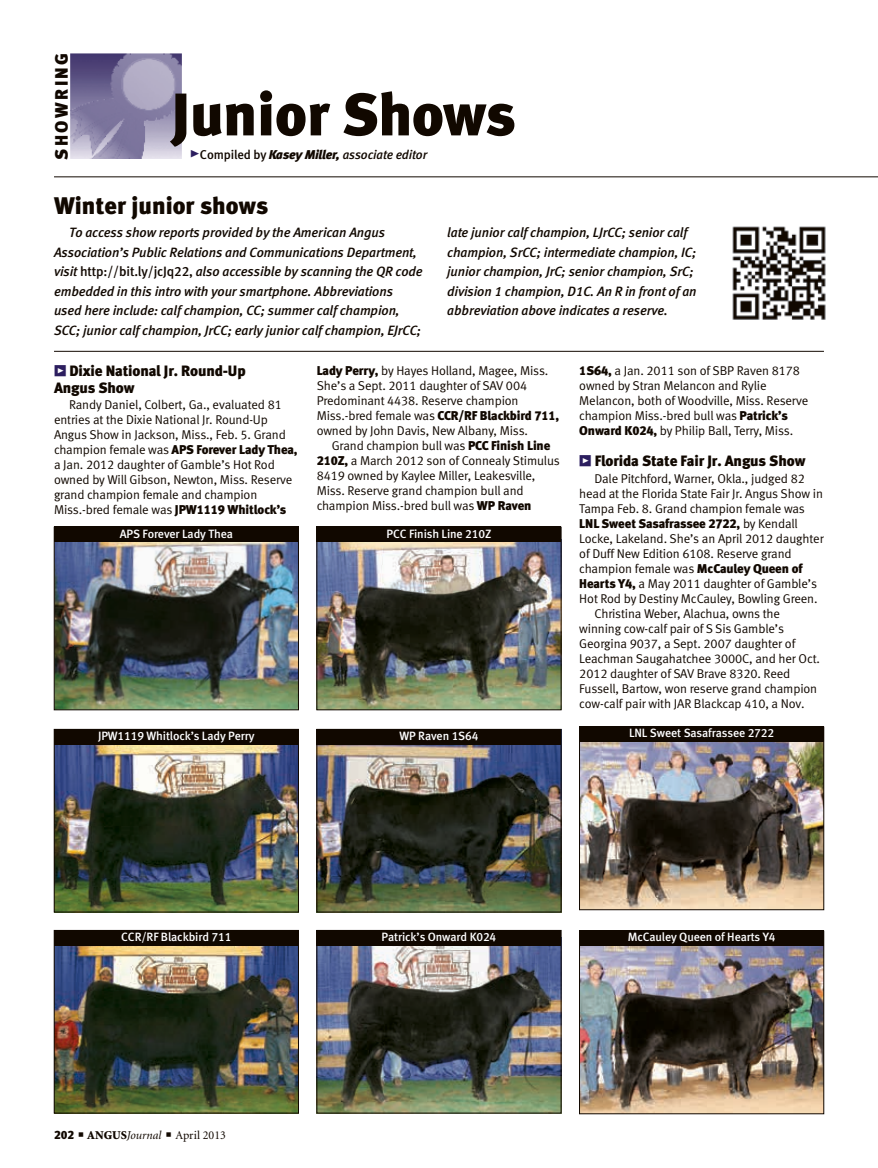
<style>
.page{position:relative;width:878px;height:1168px;background:#fff}
.page>*{position:absolute;margin:0;border:0;box-sizing:border-box;transform-origin:0 0}
.t1{font:60px "Meta Black LF";letter-spacing:-.01em;color:#110800}
.column_headline{font:24px "Meta Black LF";color:#110800}
.t2{font:18px "Meta Black LF";letter-spacing:.135em;color:#110800}
.Test_heading{font:15px/16.5px "Meta Black LF";letter-spacing:-.01em;color:#110800}
.column_intro{font:italic 13.5px/19.5px "Meta Medium LF";letter-spacing:-.01em;color:#110800}
.Test_copy{font:12.75px/15px "Meta Normal LF";letter-spacing:-.01em;color:#110800}
.t3{font:italic 12.75px "Meta Medium LF";letter-spacing:-.01em;color:#110800}
.White_animal_name{font:12px "Meta Medium LF";letter-spacing:-.01em;color:#fff}
.t4{font:12px "Minion";color:#110800}
.s1{font-family:"Meta Black Caps Expert";font-style:normal;font-size:21px;color:#2c1e5f}
.s2{font-style:normal}
.s3{font-family:"Meta Black LF"}
.s4{font-family:"Meta Black Caps Expert";color:#2c1e5f}
.s5{font-weight:900}
.s6{font-style:italic}
</style>
<div class="page">
<img style="left:71px;top:53px;width:110px;height:106px">
<hr style="left:54px;top:177px;width:824px;height:1px;background:#110800">
<img style="left:56px;top:945px;width:240px;height:166px">
<div style="left:54px;top:930px;width:244px;height:183px;border:1px solid #110800"></div>
<div style="left:54px;top:930px;width:244px;height:15px;background:#110800"></div>
<img style="left:318px;top:945px;width:241px;height:166px">
<div style="left:316px;top:930px;width:245px;height:183px;border:1px solid #110800"></div>
<div style="left:316px;top:930px;width:245px;height:15px;background:#110800"></div>
<img style="left:318px;top:744px;width:241px;height:166px">
<div style="left:316px;top:729px;width:245px;height:183px;border:1px solid #110800"></div>
<div style="left:316px;top:729px;width:245px;height:15px;background:#110800"></div>
<img style="left:581px;top:742px;width:241px;height:166px">
<div style="left:579px;top:727px;width:245px;height:183px;border:1px solid #110800"></div>
<div style="left:579px;top:727px;width:245px;height:15px;background:#110800"></div>
<img style="left:56px;top:542px;width:240px;height:166px">
<div style="left:54px;top:527px;width:244px;height:183px;border:1px solid #110800"></div>
<div style="left:54px;top:527px;width:244px;height:15px;background:#110800"></div>
<img style="left:318px;top:542px;width:241px;height:166px">
<div style="left:316px;top:527px;width:245px;height:183px;border:1px solid #110800"></div>
<div style="left:316px;top:527px;width:245px;height:15px;background:#110800"></div>
<img style="left:56px;top:744px;width:240px;height:166px">
<div style="left:54px;top:729px;width:244px;height:183px;border:1px solid #110800"></div>
<div style="left:54px;top:729px;width:244px;height:15px;background:#110800"></div>
<hr style="left:54px;top:351px;width:770px;height:1px;background:#110800">
<img style="left:581px;top:946px;width:241px;height:166px">
<div style="left:579px;top:931px;width:245px;height:183px;border:1px solid #110800"></div>
<div style="left:579px;top:931px;width:245px;height:15px;background:#110800"></div>
<img style="left:732px;top:226px;width:94px;height:94px">
<p class="t2" style="left:51px;top:160px;width:108px;rotate:-90deg">SHOWRING</p>
<p class="t1" style="left:172px;top:78px;width:346px">Junior Shows</p>
<p class="t3" style="left:189px;top:147px;width:240px"><span class="s1">@</span><span class="s2">Compiled by</span> <span class="s3">Kasey Miller,</span> associate editor</p>
<p class="column_headline" style="left:54px;top:191px;width:216px">Winter junior shows</p>
<p class="column_intro" style="left:54px;top:222px;width:370px;text-indent:15px">To access show reports provided by the American Angus Association’s Public Relations and Communications Department, visit <span class="s2">http://bit.ly/jcJq22,</span> also accessible by scanning the QR code embedded in this intro with your smartphone. Abbreviations used here include: calf champion, CC; summer calf champion, SCC; junior calf champion, JrCC; early junior calf champion, EJrCC;</p>
<p class="column_intro" style="left:447px;top:222px;width:251px">late junior calf champion, LJrCC; senior calf champion, SrCC; intermediate champion, IC; junior champion, JrC; senior champion, SrC; division 1 champion, D1C. An R in front of an abbreviation above indicates a reserve.</p>
<p class="Test_heading" style="left:54px;top:362px;width:193px"><span class="s4">z</span> Dixie National Jr. Round-Up<br>Angus Show</p>
<p class="Test_copy" style="left:54px;top:397px;width:245px;text-indent:15px">Randy Daniel, Colbert, Ga., evaluated 81 entries at the Dixie National Jr. Round-Up Angus Show in Jackson, Miss., Feb. 5. Grand champion female was <span class="s3">APS Forever Lady Thea, </span>a Jan. 2012 daughter of Gamble’s Hot Rod owned by Will Gibson, Newton, Miss. Reserve grand champion female and champion Miss.-bred female was <span class="s3">JPW1119 Whitlock’s</span></p>
<p class="Test_copy" style="left:316px;top:363px;width:244px"><span class="s3">Lady Perry,</span> by Hayes Holland, Magee, Miss.<br>She’s a Sept. 2011 daughter of SAV 004<br>Predominant 4438. Reserve champion Miss.-bred female was <span class="s3">CCR/RF Blackbird 711, </span>owned by John Davis, New Albany, Miss.</p>
<p class="Test_copy" style="left:316px;top:438px;width:245px;text-indent:15px">Grand champion bull was <span class="s3">PCC Finish Line 210Z,</span> a March 2012 son of Connealy Stimulus 8419 owned by Kaylee Miller, Leakesville, Miss. Reserve grand champion bull and champion Miss.-bred bull was <span class="s3">WP Raven</span></p>
<p class="White_animal_name" style="left:120px;top:526px;width:115px">APS Forever Lady Thea</p>
<p class="White_animal_name" style="left:386px;top:526px;width:106px">PCC Finish Line 210Z</p>
<p class="Test_copy" style="left:579px;top:363px;width:230px"><span class="s3">1S64,</span> a Jan. 2011 son of SBP Raven 8178 owned by Stran Melancon and Rylie Melancon, both of Woodville, Miss. Reserve champion Miss.-bred bull was <span class="s3">Patrick’s Onward K024,</span> by Philip Ball, Terry, Miss.</p>
<p class="Test_heading" style="left:579px;top:453px;width:228px"><span class="s4">z</span> Florida State Fair Jr. Angus Show</p>
<p class="Test_copy" style="left:579px;top:471px;width:246px;text-indent:15px">Dale Pitchford, Warner, Okla., judged 82 head at the Florida State Fair Jr. Angus Show in Tampa Feb. 8. Grand champion female was <span class="s3">LNL Sweet Sasafrassee 2722,</span> by Kendall Locke, Lakeland. She’s an April 2012 daughter of Duff New Edition 6108. Reserve grand champion female was <span class="s3">McCauley Queen of Hearts Y4,</span> a May 2011 daughter of Gamble’s Hot Rod by Destiny McCauley, Bowling Green.</p>
<p class="Test_copy" style="left:579px;top:606px;width:242px;text-indent:15px">Christina Weber, Alachua, owns the winning cow-calf pair of S Sis Gamble’s Georgina 9037, a Sept. 2007 daughter of Leachman Saugahatchee 3000C, and her Oct.<br>2012 daughter of SAV Brave 8320. Reed Fussell, Bartow, won reserve grand champion cow-calf pair with JAR Blackcap 410, a Nov.</p>
<p class="White_animal_name" style="left:98px;top:728px;width:158px">JPW1119 Whitlock’s Lady Perry</p>
<p class="White_animal_name" style="left:399px;top:728px;width:81px">WP Raven 1S64</p>
<p class="White_animal_name" style="left:629px;top:726px;width:147px">LNL Sweet Sasafrassee 2722</p>
<p class="White_animal_name" style="left:121px;top:929px;width:112px">CCR/RF Blackbird 711</p>
<p class="White_animal_name" style="left:381px;top:929px;width:116px">Patrick’s Onward K024</p>
<p class="t4" style="left:54px;top:1129px;width:173px"><span class="s3">202</span> ■ <span class="s5">ANGUS</span><span class="s6">Journal</span> ■ April 2013</p>
<p class="White_animal_name" style="left:627px;top:930px;width:149px">McCauley Queen of Hearts Y4</p>
</div>
